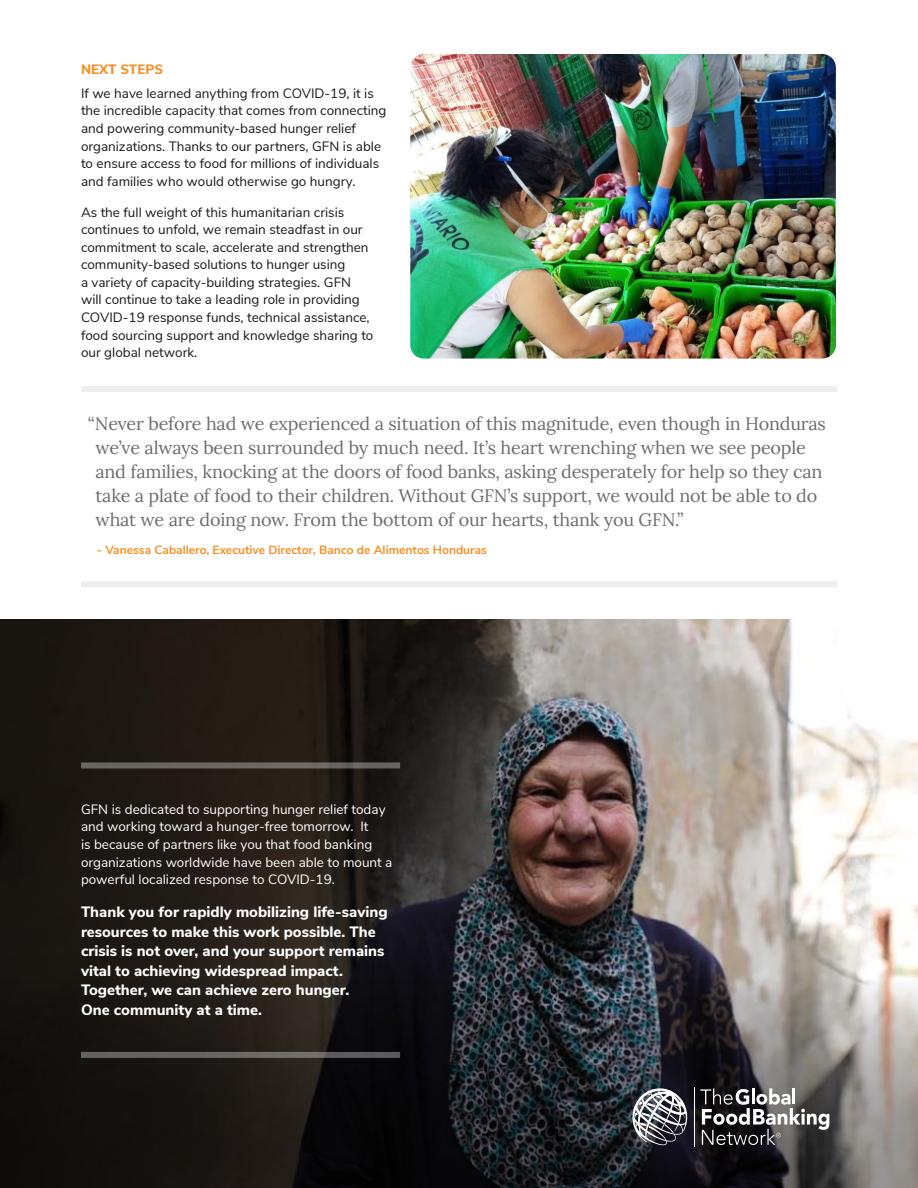
<style>
.page{position:relative;width:918px;height:1188px;background:#fff}
.page>*{position:absolute;margin:0;border:0;box-sizing:border-box;transform-origin:0 0}
.t1{font:18px/24px "Lora";letter-spacing:-.01em;color:#6c6d70}
.t2{font:800 15px/19.5px "Nunito Sans";color:#fff}
.t3{font:13.5px/17.5px "Nunito Sans";color:#1b161e}
.t4{font:13.5px/17.5px "Nunito Sans";color:#fff}
.t5{font:800 13.5px "Nunito Sans";color:#f58f26}
.t6{font:700 12px "Nunito Sans";color:#f58f26}
</style>
<div class="page">
<img style="left:0;top:620px;width:918px;height:358px">
<svg style="left:0;top:978px;width:918px;height:210px;background:#2d2c2d"></svg>
<svg style="left:631px;top:1087px;width:57px;height:59px"></svg>
<hr style="left:694px;top:1087px;width:1px;height:60px;background:#fff">
<svg style="left:700px;top:1088px;width:129px;height:57px"></svg>
<img style="left:410px;top:54px;width:426px;height:305px">
<div style="left:81px;top:386px;width:756px;height:6px;background:#eeeeef"></div>
<div style="left:81px;top:581px;width:756px;height:6px;background:#eeeeef"></div>
<div style="left:81px;top:762px;width:319px;height:6px;background:#6c6662"></div>
<div style="left:81px;top:1052px;width:319px;height:6px;background:#676461"></div>
<p class="t5" style="left:81px;top:59px;width:84px">NEXT STEPS</p>
<p class="t3" style="left:81px;top:84px;width:307px">If we have learned anything from COVID-19, it is the incredible capacity that comes from connecting and powering community-based hunger relief organizations. Thanks to our partners, GFN is able to ensure access to food for millions of individuals and families who would otherwise go hungry.</p>
<p class="t3" style="left:81px;top:202px;width:294px">As the full weight of this humanitarian crisis continues to unfold, we remain steadfast in our commitment to scale, accelerate and strengthen community-based solutions to hunger using<br>a variety of capacity-building strategies. GFN will continue to take a leading role in providing COVID-19 response funds, technical assistance, food sourcing support and knowledge sharing to our global network.</p>
<p class="t1" style="left:95px;top:410px;width:732px;text-indent:-8px">“Never before had we experienced a situation of this magnitude, even though in Honduras we’ve always been surrounded by much need. It’s heart wrenching when we see people and families, knocking at the doors of food banks, asking desperately for help so they can take a plate of food to their children. Without GFN’s support, we would not be able to do what we are doing now. From the bottom of our hearts, thank you GFN.”</p>
<p class="t6" style="left:97px;top:541px;width:392px">- Vanessa Caballero, Executive Director, Banco de Alimentos Honduras</p>
<p class="t4" style="left:81px;top:800px;width:313px">GFN is dedicated to supporting hunger relief today and working toward a hunger-free tomorrow. It<br>is because of partners like you that food banking organizations worldwide have been able to mount a powerful localized response to COVID-19.</p>
<p class="t2" style="left:81px;top:901px;width:308px">Thank you for rapidly mobilizing life-saving resources to make this work possible. The crisis is not over, and your support remains vital to achieving widespread impact.<br>Together, we can achieve zero hunger.<br>One community at a time.</p>
</div>
